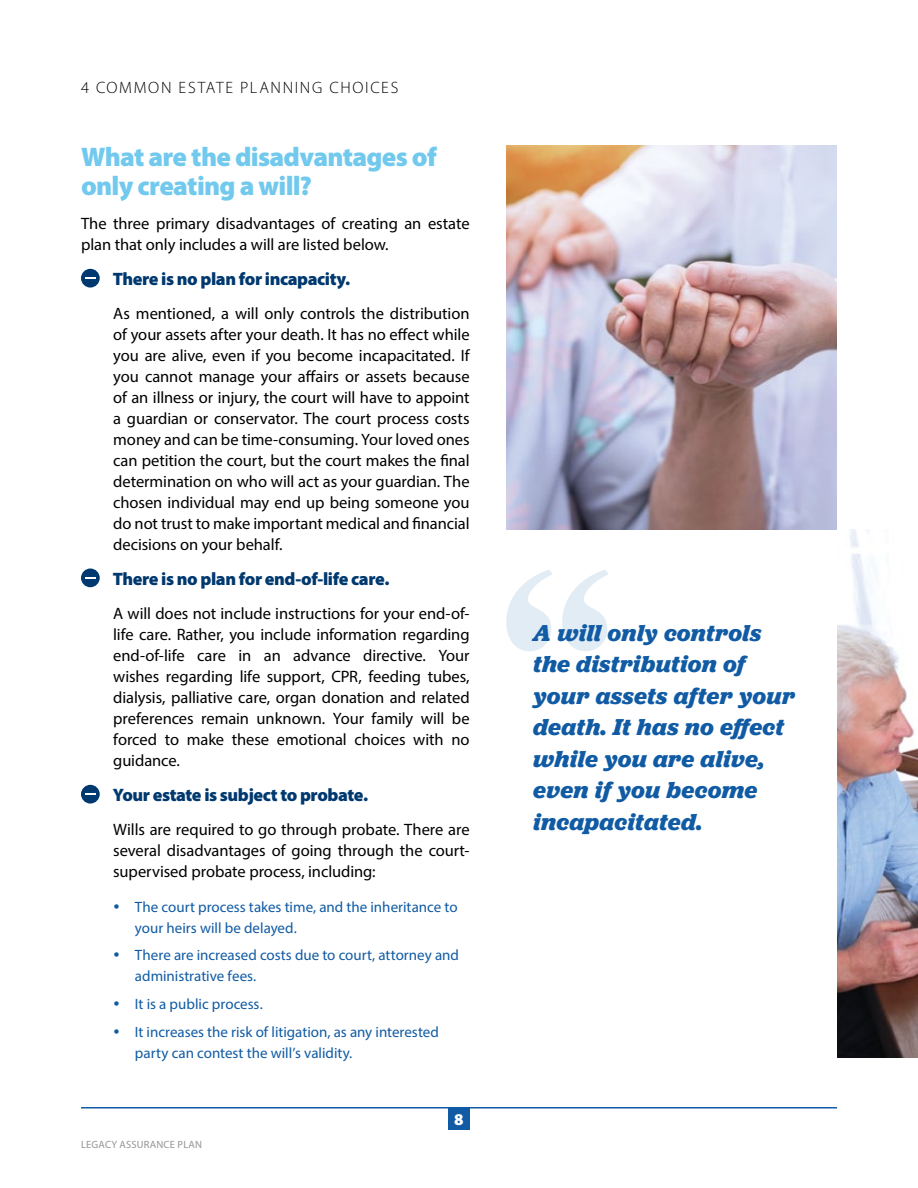
<style>
.page{position:relative;width:918px;height:1188px;background:#fff}
.page>*{position:absolute;margin:0;border:0;box-sizing:border-box;transform-origin:0 0}
.t1{font:900 27px/28.5px "Myriad Pro";letter-spacing:-.025em;color:#72c9ee}
.t2{font:italic 700 24px/31.5px "Jubilat";letter-spacing:.01em;color:#105ba4}
.t3{font:900 18px "Myriad Pro";letter-spacing:-.025em;color:#00396f}
.t4{font:16.5px/21px "Myriad Pro";letter-spacing:-.005em;color:#000;text-align:justify}
.t5{font:16.5px "Myriad Variable Concept";letter-spacing:.1em;color:#000}
.t6{font:900 16.5px "Myriad Pro";color:#fff}
.t7{font:15px/21px "Myriad Pro";color:#105ba4}
.t8{font:10.5px "Myriad Pro";letter-spacing:.02em;color:#939598}
</style>
<div class="page">
<hr style="left:81px;top:1107px;width:756px;height:1px;background:#105ba4">
<div style="left:448px;top:1108px;width:22px;height:22px;background:#105ba4"></div>
<svg style="left:81px;top:269px;width:19px;height:19px"></svg>
<div style="left:81px;top:569px;width:19px;height:18px;background:#00396f;border-radius:50%"></div>
<svg style="left:81px;top:785px;width:19px;height:19px"></svg>
<img style="left:837px;top:529px;width:81px;height:529px">
<img style="left:506px;top:146px;width:331px;height:383px">
<svg style="left:506px;top:570px;width:102px;height:81px"></svg>
<p class="t5" style="left:81px;top:78px;width:319px">4 COMMON ESTATE PLANNING CHOICES</p>
<h1 class="t1" style="left:81px;top:142px;width:357px">What are the disadvantages of only creating a will?</h1>
<p class="t4" style="left:81px;top:213px;width:390px">The three primary disadvantages of creating an estate plan that only includes a will are listed below.</p>
<p class="t3" style="left:113px;top:266px;width:239px">There is no plan for incapacity.</p>
<p class="t4" style="left:113px;top:303px;width:358px">As mentioned, a will only controls the distribution of your assets after your death. It has no effect while you are alive, even if you become incapacitated. If you cannot manage your affairs or assets because of an illness or injury, the court will have to appoint a guardian or conservator. The court process costs money and can be time-consuming. Your loved ones can petition the court, but the court makes the final determination on who will act as your guardian. The chosen individual may end up being someone you do not trust to make important medical and financial decisions on your behalf.</p>
<p class="t3" style="left:113px;top:566px;width:278px">There is no plan for end-of-life care.</p>
<p class="t4" style="left:113px;top:603px;width:358px">A will does not include instructions for your end-of&shy;life care. Rather, you include information regarding end-of-life care in an advance directive. Your wishes regarding life support, CPR, feeding tubes, dialysis, palliative care, organ donation and related preferences remain unknown. Your family will be forced to make these emotional choices with no guidance.</p>
<p class="t3" style="left:113px;top:782px;width:257px">Your estate is subject to probate.</p>
<p class="t4" style="left:113px;top:819px;width:358px">Wills are required to go through probate. There are several disadvantages of going through the court&shy;supervised probate process, including:</p>
<p class="t7" style="left:135px;top:896px;width:324px">The court process takes time, and the inheritance to your heirs will be delayed.</p>
<p class="t7" style="left:135px;top:945px;width:326px">There are increased costs due to court, attorney and administrative fees.</p>
<p class="t7" style="left:135px;top:990px;width:306px;line-height:27.8px">It is a public process.<br>It increases the risk of litigation, as any interested</p>
<p class="t7" style="left:135px;top:1042px;width:219px">party can contest the will’s validity.</p>
<p class="t8" style="left:81px;top:1138px;width:122px">LEGACY ASSURANCE PLAN</p>
<p class="t6" style="left:454px;top:1109px;width:11px">8</p>
<h2 class="t2" style="left:533px;top:617px;width:263px">A will only controls the distribution of your assets after your death. It has no effect while you are alive, even if you become incapacitated.</h2>
</div>
